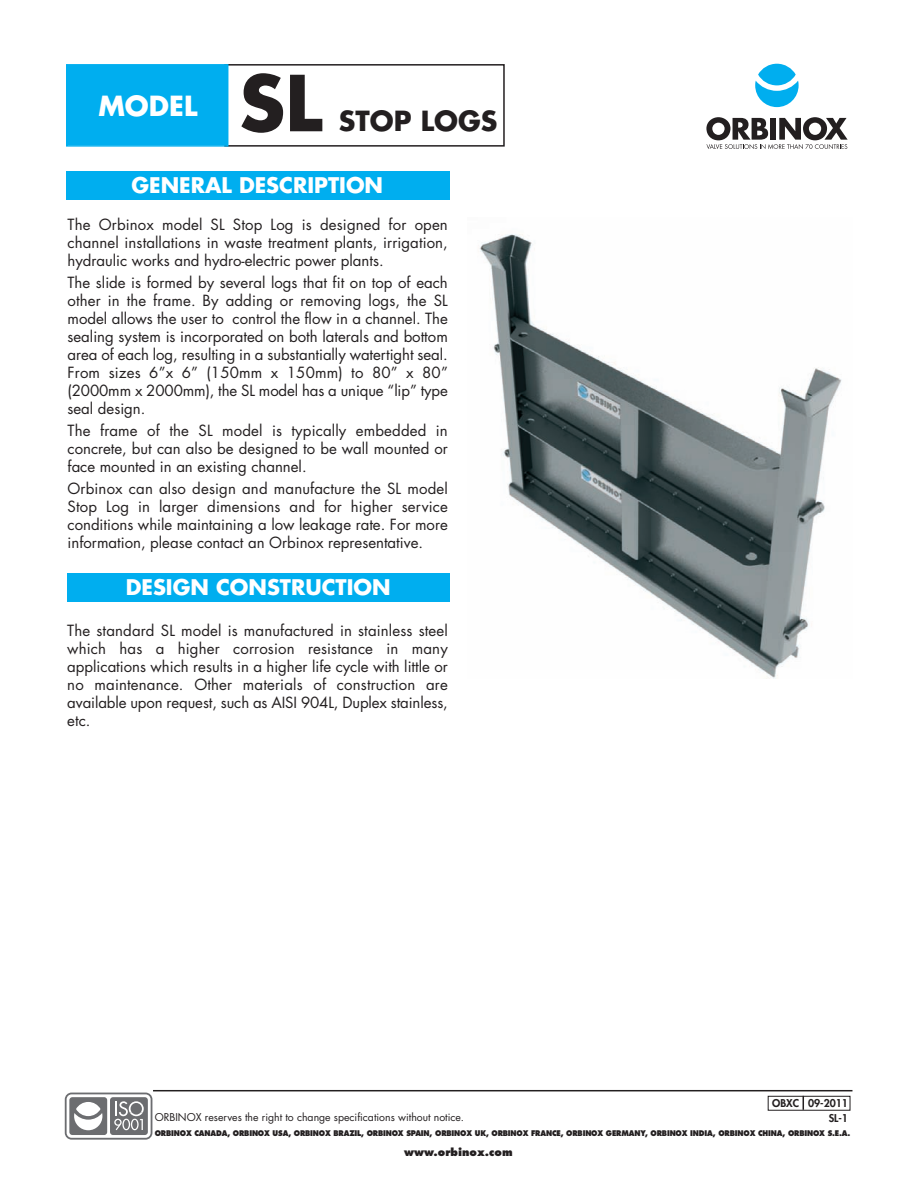
<style>
.page{position:relative;width:918px;height:1188px;background:#fff}
.page>*{position:absolute;margin:0;border:0;box-sizing:border-box;transform-origin:0 0}
.t1{font:700 75px "Futura";color:#231f20}
.t2{font:700 27px "Futura";color:#231f20}
.t3{font:700 27px "Futura";color:#fff}
.t4{font:700 21px "Futura";color:#fff}
.t5{font:15px/18px "Futura";color:#231f20;text-align:justify}
.t6{font:10.5px "Futura";color:#231f20}
.t7{font:800 10.5px/15px "Futura";color:#231f20;text-align:right}
.t8{font:800 10.5px "Futura";color:#231f20}
.t9{font:800 7.65px "Futura";letter-spacing:-.02em;color:#231f20;scale:.92 1}
</style>
<div class="page">
<div style="left:224px;top:64px;width:281px;height:83px;border:2px solid #231f20"></div>
<div style="left:68px;top:66px;width:159px;height:79px;background:#00aeef"></div>
<div style="left:66px;top:64px;width:162px;height:83px;border:2px solid #00aeef"></div>
<hr style="left:153px;top:1090px;width:699px;height:1px;background:#231f20">
<div style="left:758px;top:64px;width:38px;height:21px;background:#00aeef;border-radius:50%"></div>
<svg style="left:755px;top:81px;width:44px;height:26px"></svg>
<svg style="left:706px;top:117px;width:142px;height:32px"></svg>
<div style="left:768px;top:1096px;width:82px;height:15px;border:1px solid #231f20"></div>
<div style="left:66px;top:171px;width:383px;height:28px;background:#00aeef"></div>
<div style="left:67px;top:573px;width:382px;height:29px;background:#00aeef"></div>
<img style="left:479px;top:234px;width:363px;height:445px">
<svg style="left:803px;top:1096px;width:1px;height:14px"></svg>
<svg style="left:64px;top:1092px;width:84px;height:42px"></svg>
<svg style="left:65px;top:1093px;width:87px;height:47px"></svg>
<h2 class="t3" style="left:98px;top:94px;width:100px">MODEL</h2>
<h1 class="t1" style="left:239px;top:69px;width:85px">SL</h1>
<h2 class="t2" style="left:339px;top:109px;width:160px">STOP LOGS</h2>
<h3 class="t4" style="left:132px;top:175px;width:253px">GENERAL DESCRIPTION</h3>
<p class="t5" style="left:68px;top:216px;width:382px">The Orbinox model SL Stop Log is designed for open channel installations in waste treatment plants, irrigation, hydraulic works and hydro-electric power plants.</p>
<p class="t5" style="left:68px;top:275px;width:382px">The slide is formed by several logs that fit on top of each other in the frame. By adding or removing logs, the SL model allows the user to control the flow in a channel. The sealing system is incorporated on both laterals and bottom area of each log, resulting in a substantially watertight seal.<br>From sizes 6”x 6” (150mm x 150mm) to 80” x 80” (2000mm x 2000mm), the SL model has a unique “lip” type seal design.</p>
<p class="t5" style="left:68px;top:423px;width:382px">The frame of the SL model is typically embedded in concrete, but can also be designed to be wall mounted or face mounted in an existing channel.</p>
<p class="t5" style="left:68px;top:481px;width:382px">Orbinox can also design and manufacture the SL model Stop Log in larger dimensions and for higher service conditions while maintaining a low leakage rate. For more information, please contact an Orbinox representative.</p>
<h3 class="t4" style="left:126px;top:578px;width:266px">DESIGN CONSTRUCTION</h3>
<p class="t5" style="left:67px;top:622px;width:382px">The standard SL model is manufactured in stainless steel which has a higher corrosion resistance in many applications which results in a higher life cycle with little or no maintenance. Other materials of construction are available upon request, such as AISI 904L, Duplex stainless, etc.</p>
<p class="t7" style="left:772px;top:1096px;width:77px">OBXC 09-2011<br>SL-1</p>
<p class="t6" style="left:155px;top:1112px;width:311px">ORBINOX reserves the right to change specifications without notice.</p>
<p class="t9" style="left:155px;top:1130px;width:758px">ORBINOX CANADA, ORBINOX USA, ORBINOX BRAZIL, ORBINOX SPAIN, ORBINOX UK, ORBINOX FRANCE, ORBINOX GERMANY, ORBINOX INDIA, ORBINOX CHINA, ORBINOX S.E.A.</p>
<p class="t8" style="left:404px;top:1148px;width:110px">www.orbinox.com</p>
</div>
